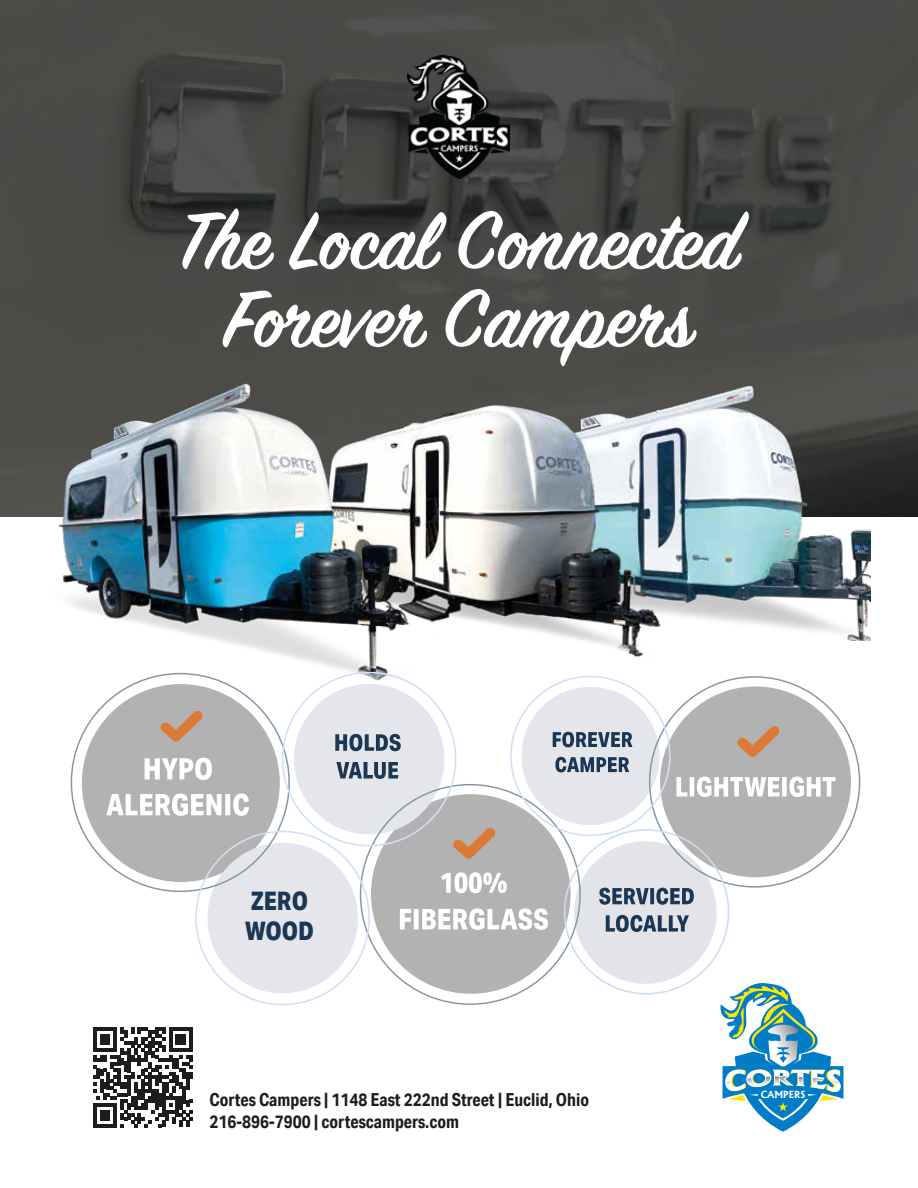
<style>
.page{position:relative;width:918px;height:1188px;background:#fff}
.page>*{position:absolute;margin:0;border:0;box-sizing:border-box;transform-origin:0 0}
.t1{font:600 90px/78px "Sign Painter House Script";color:#fff;text-align:center}
.t2{font:800 25.5px/30.6px "Aktiv Grotesk Cd";color:#1b3754}
.t3{font:700 18px/21.8px "Aktiv Grotesk Cd";color:#1d1d1b}
.t4{font:700 9.45px "Albertus";color:#fff}
</style>
<div class="page">
<svg style="left:0;top:0;width:918px;height:516px;fill:#4a4a46"></svg>
<svg style="left:720px;top:983px;width:123px;height:149px"></svg>
<svg style="left:93px;top:1027px;width:100px;height:100px"></svg>
<img style="left:407px;top:55px;width:103px;height:124px">
<img style="left:747px;top:386px;width:124px;height:254px">
<img style="left:238px;top:340px;width:509px;height:381px">
<img style="left:8px;top:356px;width:476px;height:335px">
<div style="left:82px;top:684px;width:198px;height:198px;background:#b3b2b2;border-radius:50%"></div>
<div style="left:371px;top:794px;width:200px;height:200px;background:#b3b2b2;border-radius:50%"></div>
<svg style="left:400px;top:908px;width:148px;height:22px"></svg>
<svg style="left:441px;top:872px;width:66px;height:21px"></svg>
<svg style="left:106px;top:793px;width:143px;height:23px"></svg>
<svg style="left:145px;top:758px;width:67px;height:22px"></svg>
<div style="left:574px;top:841px;width:143px;height:143px;background:#e2e4e9;border-radius:50%"></div>
<svg style="left:606px;top:915px;width:83px;height:17px"></svg>
<svg style="left:599px;top:888px;width:95px;height:17px"></svg>
<div style="left:294px;top:684px;width:150px;height:150px;background:#e4e6eb;border-radius:50%"></div>
<div style="left:207px;top:843px;width:151px;height:150px;background:#e4e6eb;border-radius:50%"></div>
<svg style="left:336px;top:762px;width:62px;height:17px"></svg>
<svg style="left:335px;top:734px;width:66px;height:17px"></svg>
<div style="left:521px;top:687px;width:139px;height:138px;background:#e4e6eb;border-radius:50%"></div>
<svg style="left:555px;top:757px;width:74px;height:15px"></svg>
<svg style="left:553px;top:732px;width:80px;height:15px"></svg>
<div style="left:660px;top:686px;width:191px;height:191px;background:#b3b2b2;border-radius:50%"></div>
<svg style="left:676px;top:777px;width:160px;height:20px"></svg>
<svg style="left:160px;top:711px;width:43px;height:31px"></svg>
<svg style="left:453px;top:828px;width:42px;height:31px"></svg>
<svg style="left:737px;top:726px;width:43px;height:31px"></svg>
<h1 class="t1" style="left:179px;top:210px;width:561px">The Local Connected<br>Forever Campers</h1>
<h2 class="t2" style="left:245px;top:885px;width:70px">ZERO<br>WOOD</h2>
<p class="t3" style="left:210px;top:1088px;width:381px">Cortes Campers | 1148 East 222nd Street | Euclid, Ohio<br>216-896-7900 | cortescampers.com</p>
<p class="t4" style="left:761px;top:1089px;width:46px">CAMPERS</p>
</div>
